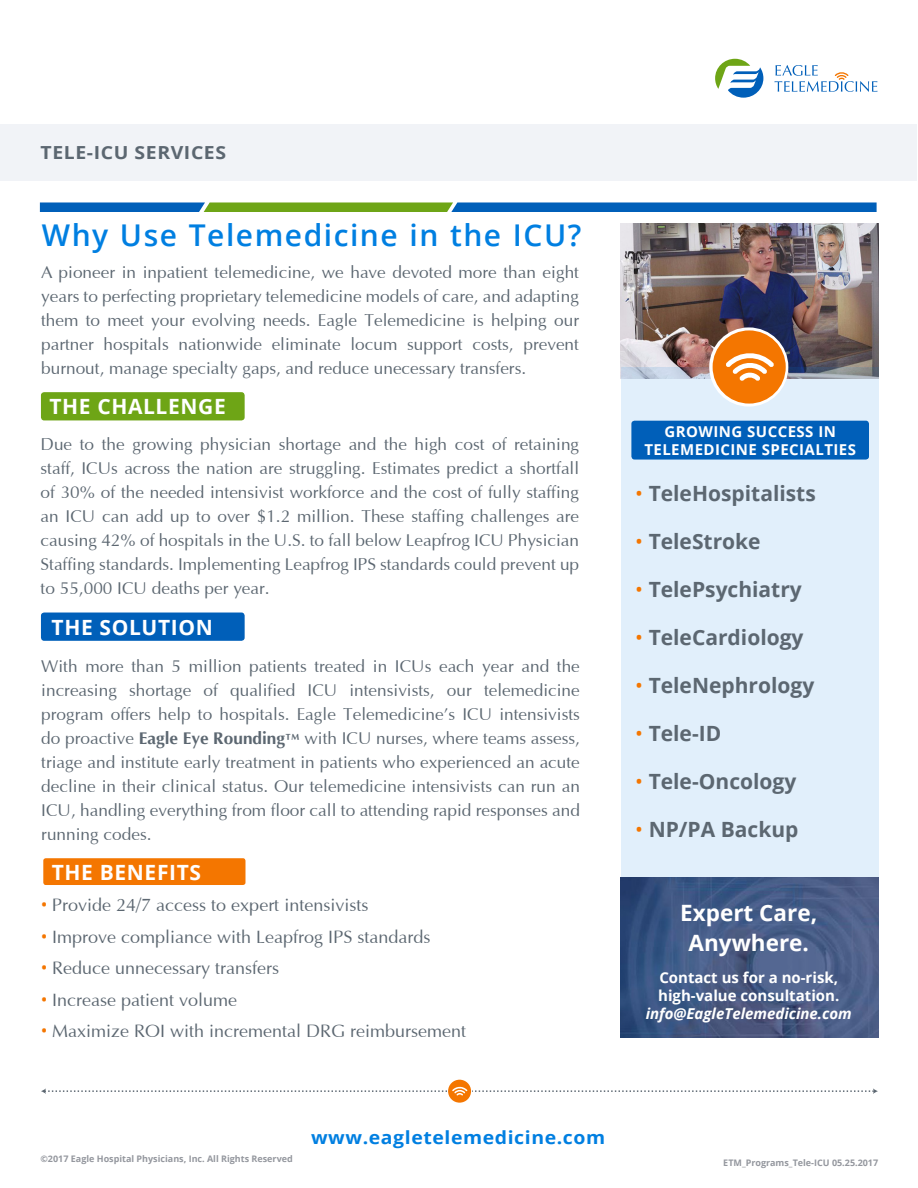
<style>
.page{position:relative;width:918px;height:1188px;background:#fff}
.page>*{position:absolute;margin:0;border:0;box-sizing:border-box;transform-origin:0 0}
.t1{font:600 30px "Open Sans";letter-spacing:.05em;color:#007fe1}
.t2{font:700 22.5px "Open Sans";color:#fff}
.t3{font:700 21px "Open Sans";color:#5c6771}
.t4{font:700 21px "Open Sans";letter-spacing:.03em;color:#fff}
.t5{font:18px "Optima";color:#5c6771}
.t6{font:700 18px "Open Sans";letter-spacing:.03em;color:#007fe1;scale:1.08 1}
.t7{font:700 18px "Open Sans";letter-spacing:.03em;color:#5c6771;scale:1.08 1}
.t8{font:17.25px/24px "Optima";color:#5c6771;text-align:justify}
.t9{font:700 15px/18px "Open Sans";color:#fff}
.t10{font:700 15px "Open Sans";letter-spacing:.03em;color:#fff}
.t11{font:italic 700 15px "Open Sans";color:#fff}
.t12{font:700 9px "Open Sans";color:#94979e}
.s1{font-weight:700}
.s2{font-weight:700;font-size:15px}
.s3{font-family:"Open Sans";color:#f47600}
.s4{font-weight:400;color:#f47600}
</style>
<div class="page">
<img style="left:621px;top:223px;width:257px;height:144px">
<svg style="left:774px;top:65px;width:104px;height:27px"></svg>
<svg style="left:715px;top:59px;width:48px;height:39px"></svg>
<div style="left:0;top:124px;width:916px;height:57px;background:#f1f3f7"></div>
<div style="left:621px;top:367px;width:257px;height:510px;background:#e1effb"></div>
<img style="left:621px;top:877px;width:257px;height:160px">
<div style="left:709px;top:327px;width:79px;height:80px;border:6px solid #fff;border-radius:50%"></div>
<div style="left:713px;top:330px;width:73px;height:74px;background:#f47600;border-radius:50%"></div>
<svg style="left:726px;top:353px;width:48px;height:28px"></svg>
<div style="left:41px;top:392px;width:204px;height:28px;background:#6ea516;border-radius:3px"></div>
<div style="left:41px;top:613px;width:204px;height:28px;background:#005fb9;border-radius:3px"></div>
<div style="left:43px;top:857px;width:203px;height:29px;background:#f47600;border-radius:3px"></div>
<div style="left:42px;top:857px;width:205px;height:30px;border:2px solid #fff;border-radius:3px"></div>
<svg style="left:41px;top:1079px;width:837px;height:24px"></svg>
<svg style="left:40px;top:202px;width:837px;height:10px;background:#2d7b90"></svg>
<div style="left:631px;top:421px;width:238px;height:39px;background:#005fb9;border-radius:3px"></div>
<p class="t7" style="left:40px;top:140px;width:173px">TELE-ICU SERVICES</p>
<p class="t1" style="left:42px;top:215px;width:541px">Why Use Telemedicine in the ICU?</p>
<p class="t8" style="left:41px;top:261px;width:539px">A pioneer in inpatient telemedicine, we have devoted more than eight years to perfecting proprietary telemedicine models of care, and adapting them to meet your evolving needs. Eagle Telemedicine is helping our partner hospitals nationwide eliminate locum support costs, prevent burnout, manage specialty gaps, and reduce unecessary transfers.</p>
<p class="t4" style="left:49px;top:392px;width:178px">THE CHALLENGE</p>
<p class="t8" style="left:41px;top:433px;width:540px">Due to the growing physician shortage and the high cost of retaining staff, ICUs across the nation are struggling. Estimates predict a shortfall of 30% of the needed intensivist workforce and the cost of fully staffing an ICU can add up to over $1.2 million. These staffing challenges are causing 42% of hospitals in the U.S. to fall below Leapfrog ICU Physician Staffing standards. Implementing Leapfrog IPS standards could prevent up to 55,000 ICU deaths per year.</p>
<p class="t4" style="left:52px;top:612px;width:163px">THE SOLUTION</p>
<p class="t8" style="left:41px;top:655px;width:540px">With more than 5 million patients treated in ICUs each year and the increasing shortage of qualified ICU intensivists, our telemedicine program offers help to hospitals. Eagle Telemedicine’s ICU intensivists do proactive <span class="s1">Eagle Eye Rounding</span><span class="s2">™</span> with ICU nurses, where teams assess, triage and institute early treatment in patients who experienced an acute decline in their clinical status. Our telemedicine intensivists can run an ICU, handling everything from floor call to attending rapid responses and running codes.</p>
<p class="t4" style="left:52px;top:857px;width:151px">THE BENEFITS</p>
<p class="t5" style="left:41px;top:896px;width:329px"><span class="s3">•</span> Provide 24/7 access to expert intensivists</p>
<p class="t5" style="left:41px;top:927px;width:391px"><span class="s3">•</span> Improve compliance with Leapfrog IPS standards</p>
<p class="t5" style="left:41px;top:959px;width:240px"><span class="s3">•</span> Reduce unnecessary transfers</p>
<p class="t5" style="left:41px;top:990px;width:198px"><span class="s3">•</span> Increase patient volume</p>
<p class="t5" style="left:41px;top:1022px;width:427px"><span class="s3">•</span> Maximize ROI with incremental DRG reimbursement</p>
<p class="t10" style="left:664px;top:421px;width:173px">GROWING SUCCESS IN</p>
<p class="t10" style="left:644px;top:439px;width:213px">TELEMEDICINE SPECIALTIES</p>
<p class="t3" style="left:635px;top:479px;width:182px"><span class="s4">•</span> TeleHospitalists</p>
<p class="t3" style="left:635px;top:527px;width:127px"><span class="s4">•</span> TeleStroke</p>
<p class="t3" style="left:635px;top:575px;width:168px"><span class="s4">•</span> TelePsychiatry</p>
<p class="t3" style="left:635px;top:623px;width:170px"><span class="s4">•</span> TeleCardiology</p>
<p class="t3" style="left:635px;top:671px;width:181px"><span class="s4">•</span> TeleNephrology</p>
<p class="t3" style="left:635px;top:719px;width:87px"><span class="s4">•</span> Tele-ID</p>
<p class="t3" style="left:635px;top:767px;width:163px"><span class="s4">•</span> Tele-Oncology</p>
<p class="t3" style="left:635px;top:815px;width:165px"><span class="s4">•</span> NP/PA Backup</p>
<p class="t2" style="left:680px;top:897px;width:138px">Expert Care,</p>
<p class="t2" style="left:689px;top:927px;width:122px">Anywhere.</p>
<p class="t9" style="left:658px;top:968px;width:183px">Contact us for a no-risk, high-value consultation.</p>
<p class="t11" style="left:646px;top:1003px;width:208px">info@EagleTelemedicine.com</p>
<p class="t6" style="left:311px;top:1125px;width:274px">www.eagletelemedicine.com</p>
<p class="t12" style="left:40px;top:1152px;width:254px">©2017 Eagle Hospital Physicians, Inc. All Rights Reserved</p>
<p class="t12" style="left:723px;top:1156px;width:156px">ETM_Programs_Tele-ICU 05.25.2017</p>
</div>
